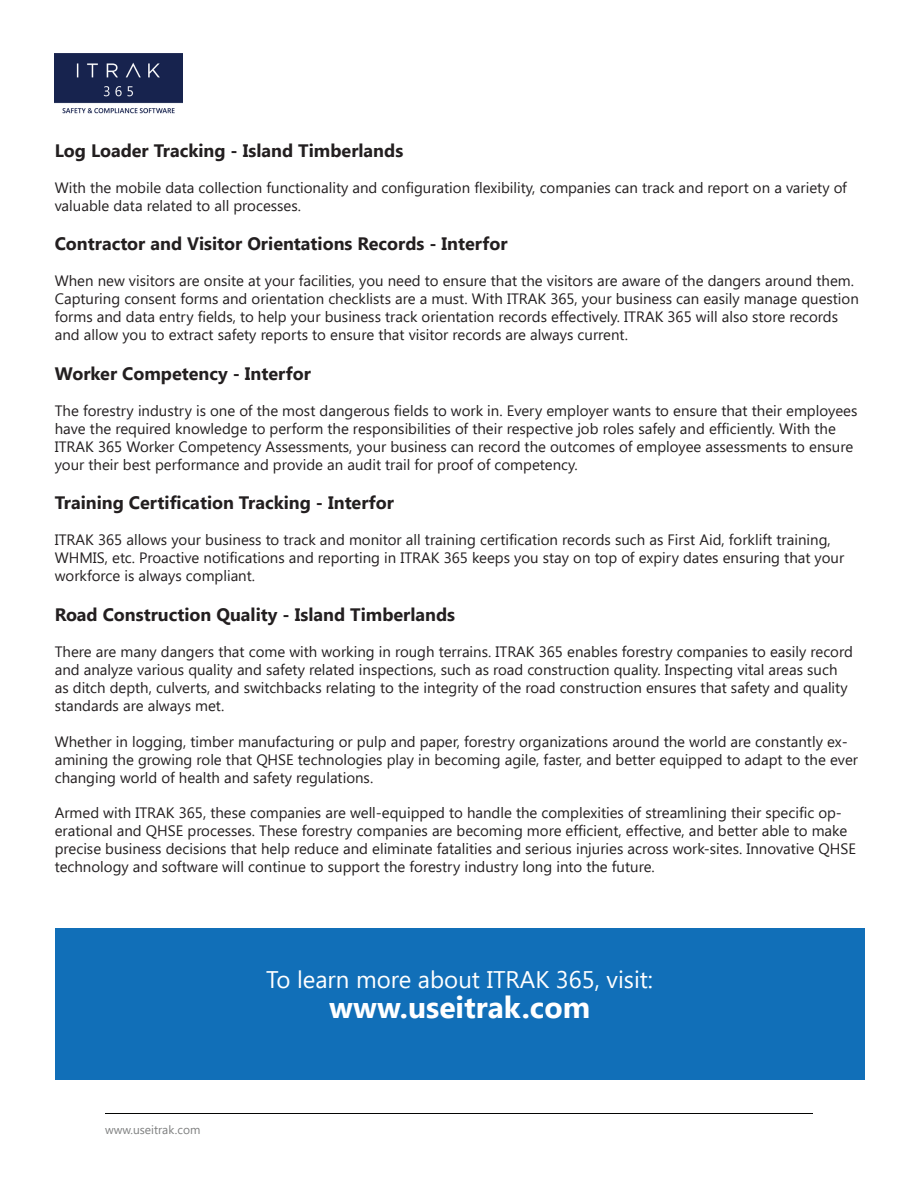
<style>
.page{position:relative;width:918px;height:1188px;background:#fff}
.page>*{position:absolute;margin:0;border:0;box-sizing:border-box;transform-origin:0 0}
.t1{font:700 30px "Segoe UI";color:#fff}
.t2{font:24px "Segoe UI";color:#fff}
.t3{font:700 18px "Segoe UI";color:#231f20}
.t4{font:15px/18px "Segoe UI";color:#231f20}
.t5{font:12px "Segoe UI";color:#7f8080}
</style>
<div class="page">
<hr style="left:105px;top:1113px;width:708px;height:1px;background:#040503">
<div style="left:55px;top:928px;width:810px;height:151px;background:#116fb8"></div>
<img style="left:55px;top:54px;width:127px;height:60px">
<p class="t3" style="left:55px;top:140px;width:350px">Log Loader Tracking - Island Timberlands</p>
<p class="t4" style="left:55px;top:178px;width:794px">With the mobile data collection functionality and configuration flexibility, companies can track and report on a variety of valuable data related to all processes.</p>
<p class="t3" style="left:55px;top:234px;width:454px">Contractor and Visitor Orientations Records - Interfor</p>
<p class="t4" style="left:55px;top:272px;width:806px">When new visitors are onsite at your facilities, you need to ensure that the visitors are aware of the dangers around them.<br>Capturing consent forms and orientation checklists are a must. With ITRAK 365, your business can easily manage question forms and data entry fields, to help your business track orientation records effectively. ITRAK 365 will also store records and allow you to extract safety reports to ensure that visitor records are always current.</p>
<p class="t3" style="left:55px;top:363px;width:258px">Worker Competency - Interfor</p>
<p class="t4" style="left:55px;top:402px;width:804px">The forestry industry is one of the most dangerous fields to work in. Every employer wants to ensure that their employees have the required knowledge to perform the responsibilities of their respective job roles safely and efficiently. With the ITRAK 365 Worker Competency Assessments, your business can record the outcomes of employee assessments to ensure your their best performance and provide an audit trail for proof of competency.</p>
<p class="t3" style="left:55px;top:493px;width:341px">Training Certification Tracking - Interfor</p>
<p class="t4" style="left:55px;top:531px;width:791px">ITRAK 365 allows your business to track and monitor all training certification records such as First Aid, forklift training,<br>WHMIS, etc. Proactive notifications and reporting in ITRAK 365 keeps you stay on top of expiry dates ensuring that your workforce is always compliant.</p>
<p class="t3" style="left:55px;top:604px;width:402px">Road Construction Quality - Island Timberlands</p>
<p class="t4" style="left:55px;top:643px;width:800px">There are many dangers that come with working in rough terrains. ITRAK 365 enables forestry companies to easily record and analyze various quality and safety related inspections, such as road construction quality. Inspecting vital areas such as ditch depth, culverts, and switchbacks relating to the integrity of the road construction ensures that safety and quality standards are always met.</p>
<p class="t4" style="left:55px;top:733px;width:805px">Whether in logging, timber manufacturing or pulp and paper, forestry organizations around the world are constantly ex&shy;amining the growing role that QHSE technologies play in becoming agile, faster, and better equipped to adapt to the ever changing world of health and safety regulations.</p>
<p class="t4" style="left:55px;top:804px;width:803px">Armed with ITRAK 365, these companies are well-equipped to handle the complexities of streamlining their specific op&shy;erational and QHSE processes. These forestry companies are becoming more efficient, effective, and better able to make precise business decisions that help reduce and eliminate fatalities and serious injuries across work-sites. Innovative QHSE technology and software will continue to support the forestry industry long into the future.</p>
<p class="t5" style="left:105px;top:1123px;width:97px">www.useitrak.com</p>
<p class="t2" style="left:266px;top:966px;width:388px">To learn more about ITRAK 365, visit:</p>
<p class="t1" style="left:329px;top:990px;width:262px">www.useitrak.com</p>
</div>
